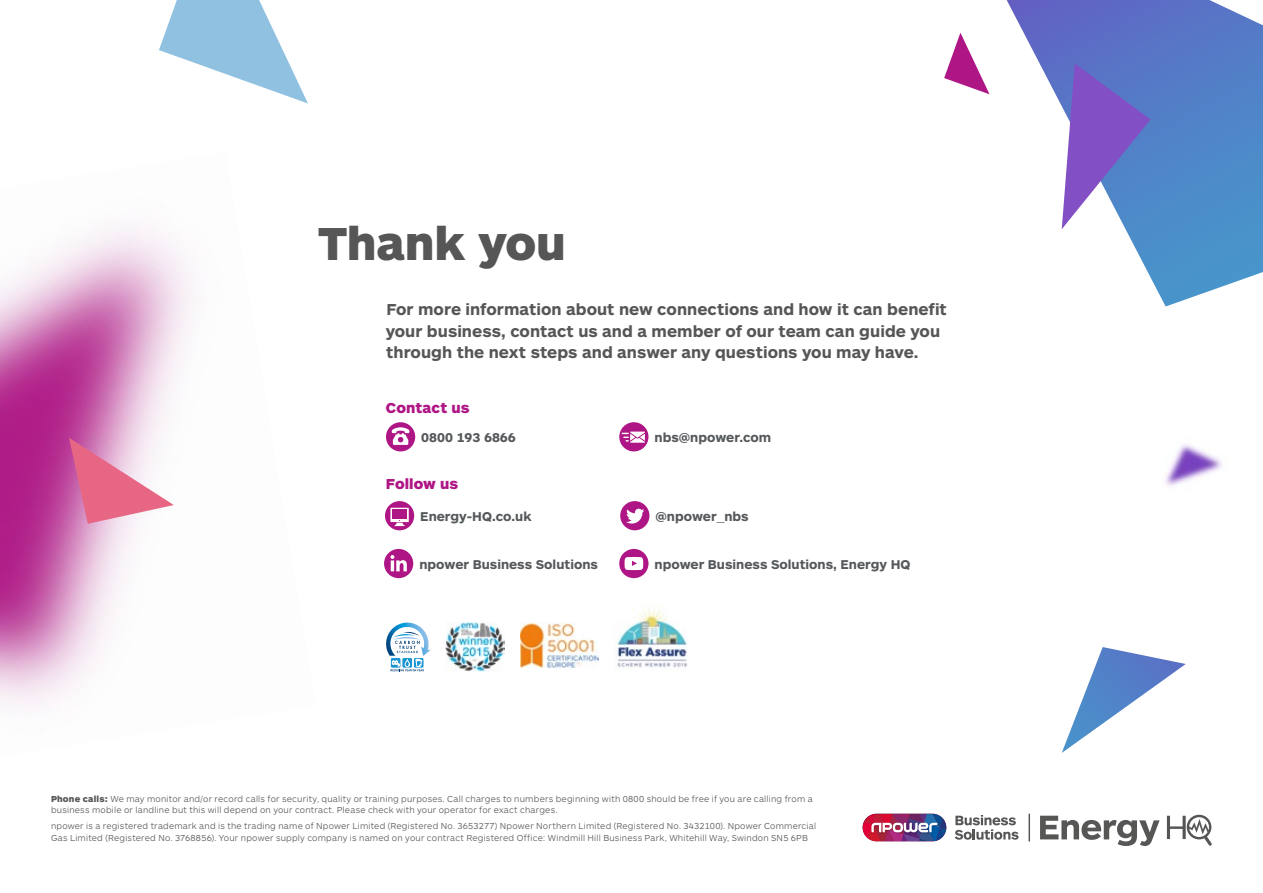
<style>
.page{position:relative;width:1263px;height:893px;background:#fff}
.page>*{position:absolute;margin:0;border:0;box-sizing:border-box;transform-origin:0 0}
.t1{font:900 48px "ARS Maquette Pro";letter-spacing:-.005em;color:#565656}
.t2{font:700 16.5px/21.5px "ARS Maquette Pro";letter-spacing:.005em;color:#565656}
.t3{font:900 15px "ARS Maquette Pro";letter-spacing:.005em;color:#af1685}
.t4{font:700 13.2px "ARS Maquette Pro";color:#54585a}
.t5{font:300 9px/11.7px "ARS Maquette Pro";letter-spacing:.025em;color:#565656}
.s1{font-weight:900}
</style>
<div class="page">
<svg style="left:1007px;top:0;width:256px;height:306px"></svg>
<img style="left:0;top:228px;width:194px;height:479px">
<svg style="left:944px;top:33px;width:45px;height:61px"></svg>
<svg style="left:1062px;top:63px;width:88px;height:166px;background:#807acd"></svg>
<svg style="left:159px;top:0;width:149px;height:104px"></svg>
<svg style="left:69px;top:438px;width:105px;height:86px"></svg>
<img style="left:1165px;top:444px;width:57px;height:42px">
<svg style="left:1062px;top:647px;width:124px;height:106px"></svg>
<img style="left:617px;top:605px;width:71px;height:63px">
<svg style="left:1167px;top:815px;width:45px;height:31px"></svg>
<svg style="left:1040px;top:816px;width:119px;height:30px"></svg>
<svg style="left:862px;top:814px;width:84px;height:27px"></svg>
<svg style="left:955px;top:815px;width:63px;height:25px"></svg>
<hr style="left:1028px;top:814px;width:2px;height:27px;background:#565655">
<img style="left:445px;top:623px;width:59px;height:48px">
<svg style="left:386px;top:623px;width:45px;height:48px"></svg>
<img style="left:520px;top:623px;width:79px;height:44px">
<svg style="left:386px;top:422px;width:29px;height:29px"></svg>
<svg style="left:619px;top:422px;width:29px;height:29px"></svg>
<svg style="left:385px;top:501px;width:29px;height:29px"></svg>
<svg style="left:620px;top:501px;width:29px;height:29px"></svg>
<svg style="left:384px;top:549px;width:29px;height:29px"></svg>
<svg style="left:619px;top:549px;width:29px;height:29px"></svg>
<h1 class="t1" style="left:317px;top:212px;width:250px">Thank you</h1>
<h2 class="t2" style="left:386px;top:298px;width:563px">For more information about new connections and how it can benefit your business, contact us and a member of our team can guide you through the next steps and answer any questions you may have.</h2>
<h3 class="t3" style="left:386px;top:398px;width:85px">Contact us</h3>
<h3 class="t4" style="left:421px;top:429px;width:96px">0800 193 6866</h3>
<h3 class="t3" style="left:386px;top:474px;width:74px">Follow us</h3>
<h3 class="t4" style="left:655px;top:429px;width:118px">nbs@npower.com</h3>
<h3 class="t4" style="left:420px;top:508px;width:113px">Energy-HQ.co.uk</h3>
<h3 class="t4" style="left:655px;top:508px;width:95px">@npower_nbs</h3>
<h3 class="t4" style="left:419px;top:556px;width:180px">npower Business Solutions</h3>
<h3 class="t4" style="left:655px;top:556px;width:257px">npower Business Solutions, Energy HQ</h3>
<p class="t5" style="left:51px;top:792px;width:763px"><span class="s1">Phone calls:</span> We may monitor and/or record calls for security, quality or training purposes. Call charges to numbers beginning with 0800 should be free if you are calling from a business mobile or landline but this will depend on your contract. Please check with your operator for exact charges.</p>
<p class="t5" style="left:51px;top:820px;width:767px">npower is a registered trademark and is the trading name of Npower Limited (Registered No. 3653277) Npower Northern Limited (Registered No. 3432100). Npower Commercial<br>Gas Limited (Registered No. 3768856). Your npower supply company is named on your contract Registered Office: Windmill Hill Business Park, Whitehill Way, Swindon SN5 6PB</p>
</div>
